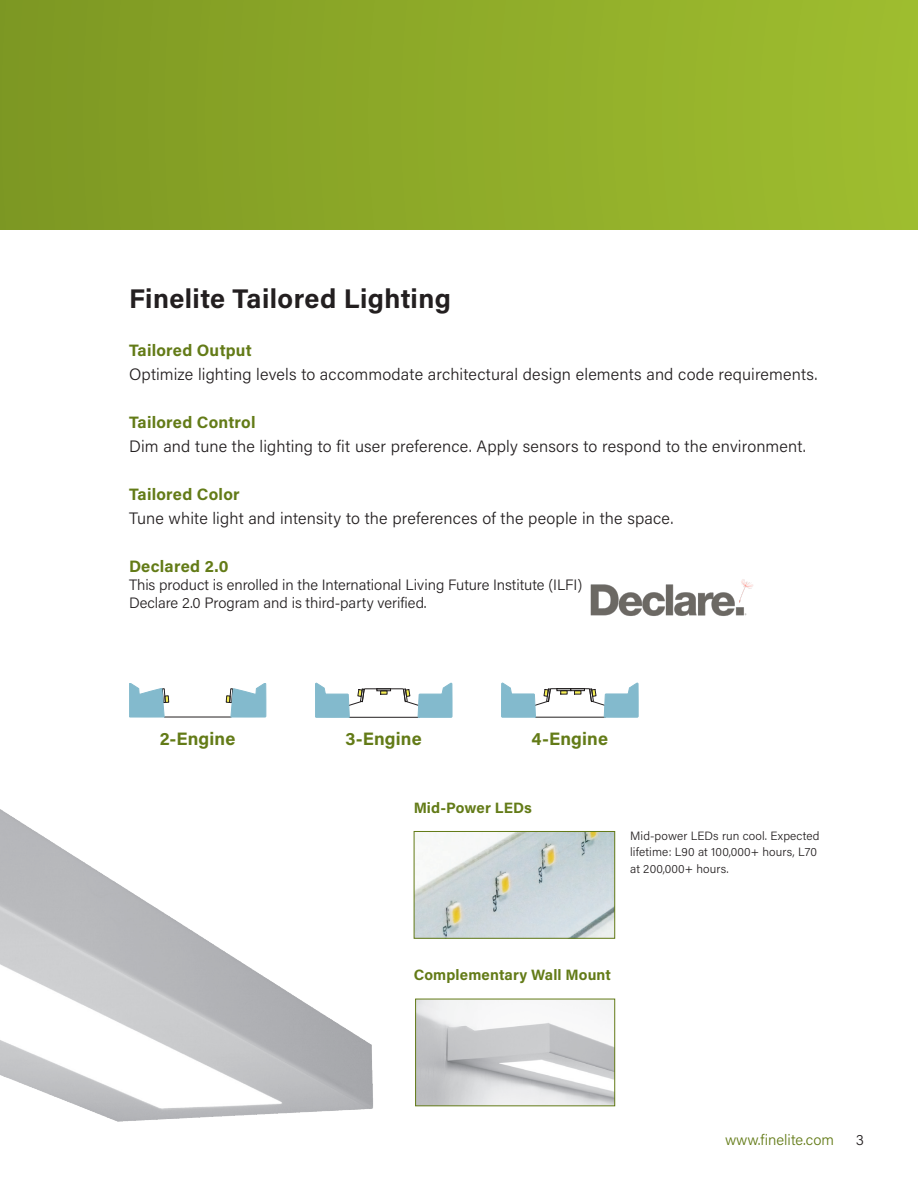
<style>
.page{position:relative;width:918px;height:1188px;background:#fff}
.page>*{position:absolute;margin:0;border:0;box-sizing:border-box;transform-origin:0 0}
.t1{font:700 27px "Acumin Pro";letter-spacing:.015em;color:#231f20}
.t2{font:700 18px "Acumin Pro";letter-spacing:.01em;color:#637b17}
.Body_Copy{font:300 16.5px "Acumin Pro";letter-spacing:.01em;color:#231f20}
.t3{font:700 16.5px "Acumin Pro";letter-spacing:.015em;color:#637b17}
.Body_text{font:300 15px "Acumin Pro";letter-spacing:-.005em;color:#231f20}
.t4{font:700 15px "Acumin Pro";letter-spacing:.01em;color:#637b17}
.t5{font:300 15px "Acumin Pro";color:#637b17}
.t6{font:300 12px/16.5px "Acumin Pro";letter-spacing:.01em;color:#231f20}
</style>
<div class="page">
<div style="left:0;top:0;width:918px;height:229px;background:linear-gradient(to right,#7d9822,#9fbe2f)"></div>
<img style="left:416px;top:833px;width:197px;height:104px">
<div style="left:414px;top:831px;width:201px;height:108px;border:1px solid #637b17"></div>
<img style="left:417px;top:1001px;width:196px;height:103px">
<div style="left:415px;top:999px;width:200px;height:107px;border:1px solid #637b17"></div>
<img style="left:0;top:683px;width:410px;height:439px">
<hr style="left:164px;top:717px;width:67px;height:1px;background:#231f20">
<svg style="left:129px;top:683px;width:40px;height:34px"></svg>
<svg style="left:226px;top:683px;width:40px;height:34px"></svg>
<svg style="left:501px;top:683px;width:137px;height:34px"></svg>
<svg style="left:315px;top:682px;width:137px;height:35px"></svg>
<img style="left:590px;top:579px;width:163px;height:37px">
<p class="t1" style="left:129px;top:280px;width:323px">Finelite Tailored Lighting</p>
<p class="t3" style="left:129px;top:339px;width:124px">Tailored Output</p>
<p class="Body_Copy" style="left:129px;top:363px;width:690px">Optimize lighting levels to accommodate architectural design elements and code requirements.</p>
<p class="t3" style="left:129px;top:411px;width:128px">Tailored Control</p>
<p class="Body_Copy" style="left:129px;top:435px;width:678px">Dim and tune the lighting to fit user preference. Apply sensors to respond to the environment.</p>
<p class="t3" style="left:129px;top:483px;width:112px">Tailored Color</p>
<p class="Body_Copy" style="left:129px;top:507px;width:546px">Tune white light and intensity to the preferences of the people in the space.</p>
<p class="t3" style="left:129px;top:555px;width:101px">Declared 2.0</p>
<p class="Body_text" style="left:129px;top:575px;width:455px">This product is enrolled in the International Living Future Institute (ILFI)</p>
<p class="Body_text" style="left:129px;top:593px;width:299px">Declare 2.0 Program and is third-party verified.</p>
<p class="t2" style="left:160px;top:726px;width:77px">2-Engine</p>
<p class="t2" style="left:346px;top:726px;width:78px">3-Engine</p>
<p class="t2" style="left:532px;top:726px;width:78px">4-Engine</p>
<p class="t4" style="left:414px;top:797px;width:120px">Mid-Power LEDs</p>
<p class="t6" style="left:630px;top:827px;width:191px">Mid-power LEDs run cool. Expected lifetime: L90 at 100,000+ hours, L70 at 200,000+ hours.</p>
<p class="t4" style="left:414px;top:964px;width:199px">Complementary Wall Mount</p>
<p class="t5" style="left:725px;top:1129px;width:110px">www.finelite.com</p>
<p class="Body_text" style="left:856px;top:1129px;width:10px">3</p>
</div>
